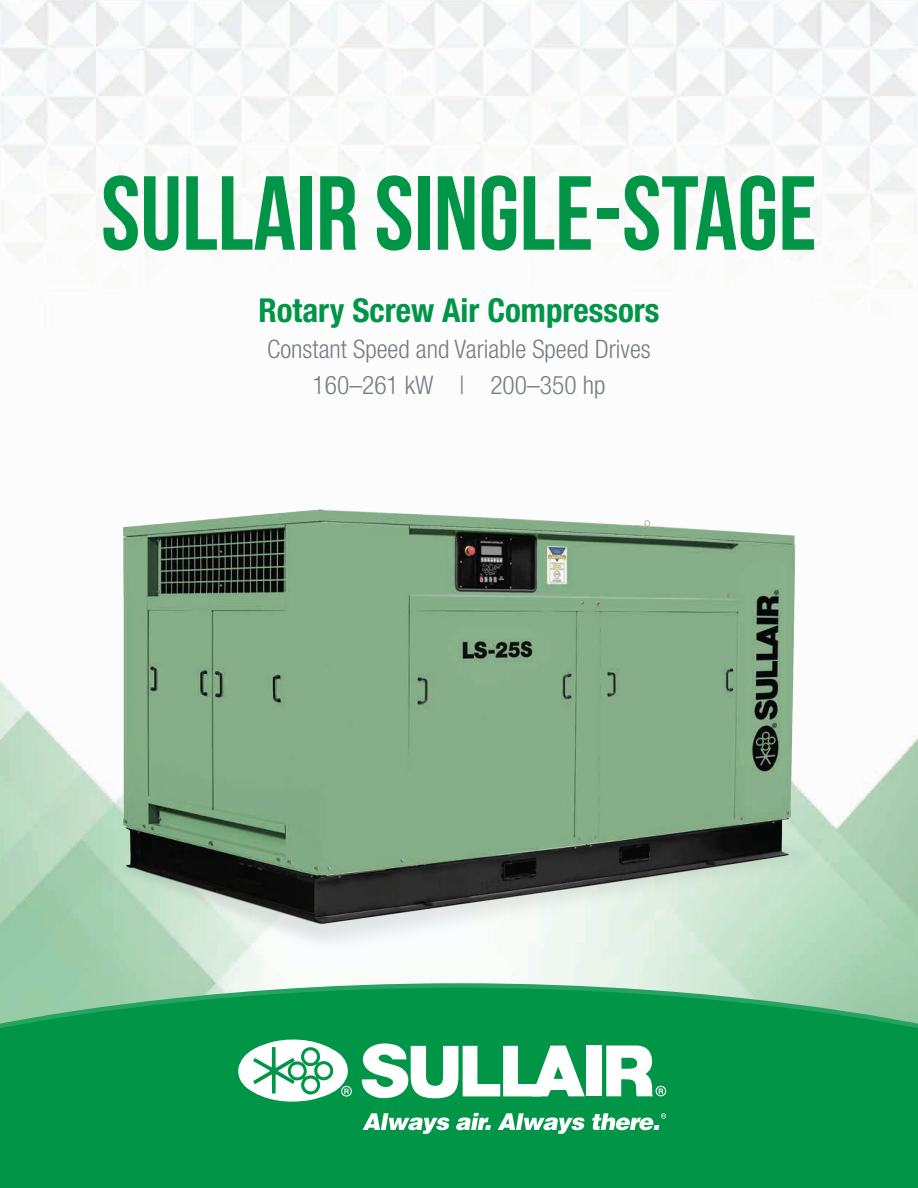
<style>
.page{position:relative;width:918px;height:1188px;background:#fff}
.page>*{position:absolute;margin:0;border:0;box-sizing:border-box;transform-origin:0 0}
.t1{font:700 105px "Bebas Neue";color:#009547}
.t2{font:700 condensed 33px "Helvetica Neue LT Std";color:#009547}
.t3{font:300 condensed 25.5px "Helvetica Neue LT Std";color:#787d83}
</style>
<div class="page">
<img style="left:0;top:0;width:918px;height:981px">
<div style="left:0;top:1071px;width:918px;height:117px;background:#009547"></div>
<div style="left:587px;top:1046px;width:15px;height:50px;background:#fff"></div>
<svg style="left:361px;top:1071px;width:224px;height:28px"></svg>
<svg style="left:606px;top:1071px;width:60px;height:25px"></svg>
<svg style="left:238px;top:1071px;width:114px;height:33px"></svg>
<svg style="left:363px;top:1113px;width:87px;height:21px"></svg>
<svg style="left:456px;top:1113px;width:35px;height:17px"></svg>
<svg style="left:498px;top:1113px;width:87px;height:21px"></svg>
<svg style="left:592px;top:1113px;width:74px;height:17px"></svg>
<svg style="left:0;top:981px;width:918px;height:90px;background:#34a96a"></svg>
<img style="left:101px;top:501px;width:716px;height:465px">
<p class="t1" style="left:101px;top:156px;width:717px">SULLAIR SINGLE-STAGE</p>
<p class="t2" style="left:258px;top:290px;width:403px">Rotary Screw Air Compressors</p>
<p class="t3" style="left:267px;top:334px;width:385px">Constant Speed and Variable Speed Drives</p>
<p class="t3" style="left:313px;top:370px;width:294px">160–261 kW | 200–350 hp</p>
</div>
